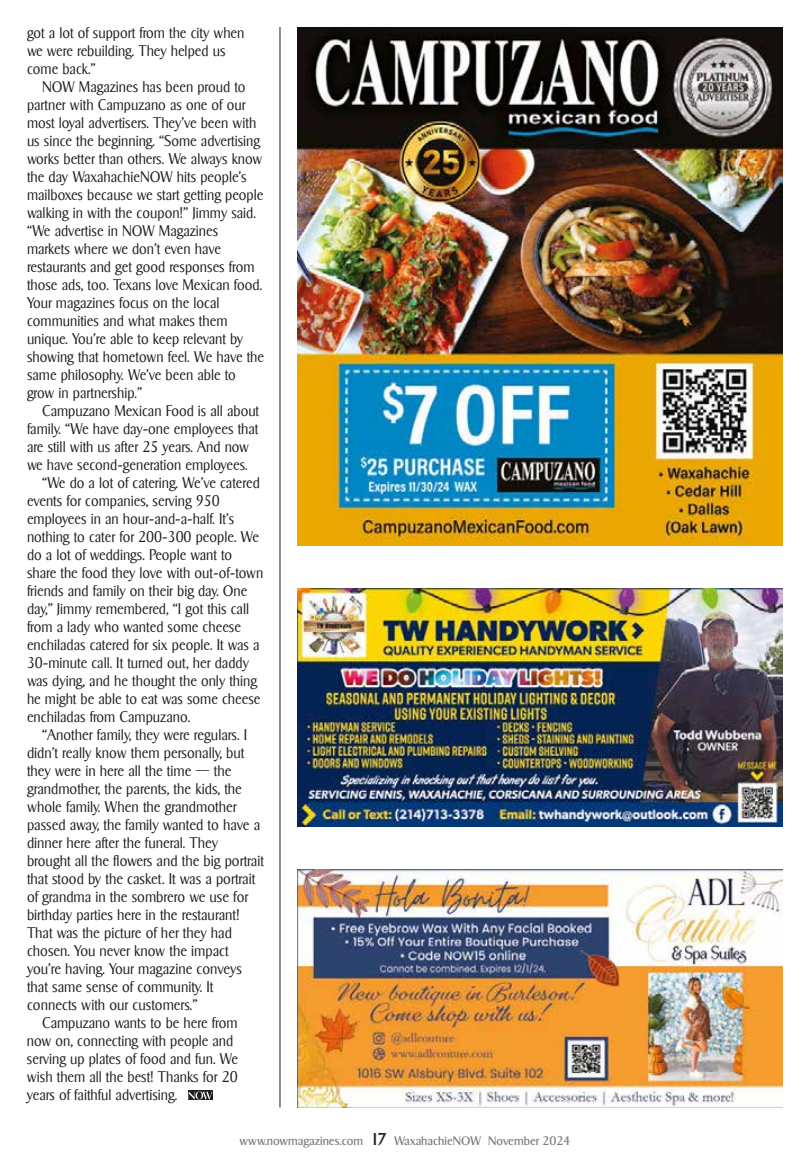
<style>
.page{position:relative;width:810px;height:1175px;background:#fff}
.page>*{position:absolute;margin:0;border:0;box-sizing:border-box;transform-origin:0 0}
.t1{font:300 15px/18px "Sigvar Serial";color:#1d1d1b;scale:.94 1}
.t2{font:300 15px "Sigvar Serial";color:#1d1d1b;scale:.95 1}
.t3{font:12px "Sigvar Serial";color:#7c7b7b}
.s1{font-size:16.5px;color:#1d1d1b}
</style>
<div class="page">
<hr style="left:280px;top:27px;width:1px;height:1080px;background:#1d1d1b">
<svg style="left:188px;top:1090px;width:25px;height:10px"></svg>
<svg style="left:189px;top:1091px;width:23px;height:8px"></svg>
<img style="left:297px;top:869px;width:486px;height:238px">
<img style="left:297px;top:27px;width:486px;height:518px">
<img style="left:297px;top:589px;width:486px;height:237px">
<p class="t1" style="left:27px;top:24px;width:233px">got a lot of support from the city when we were rebuilding. They helped us come back.”</p>
<p class="t1" style="left:27px;top:78px;width:254px;text-indent:15px">NOW Magazines has been proud to partner with Campuzano as one of our most loyal advertisers. They’ve been with us since the beginning. “Some advertising works better than others. We always know the day WaxahachieNOW hits people’s mailboxes because we start getting people walking in with the coupon!” Jimmy said. “We advertise in NOW Magazines markets where we don’t even have restaurants and get good responses from those ads, too. Texans love Mexican food.<br>Your magazines focus on the local communities and what makes them unique. You’re able to keep relevant by showing that hometown feel. We have the same philosophy. We’ve been able to grow in partnership.”</p>
<p class="t1" style="left:42px;top:402px;width:233px">Campuzano Mexican Food is all about</p>
<p class="t1" style="left:27px;top:420px;width:248px">family. “We have day-one employees that</p>
<p class="t1" style="left:27px;top:438px;width:238px">are still with us after 25 years. And now</p>
<p class="t1" style="left:27px;top:456px;width:236px">we have second-generation employees.</p>
<p class="t1" style="left:42px;top:474px;width:233px">“We do a lot of catering. We’ve catered</p>
<p class="t1" style="left:27px;top:492px;width:207px">events for companies, serving 950</p>
<p class="t1" style="left:27px;top:510px;width:222px">employees in an hour-and-a-half. It’s</p>
<p class="t1" style="left:27px;top:528px;width:248px">nothing to cater for 200-300 people. We</p>
<p class="t1" style="left:27px;top:546px;width:220px">do a lot of weddings. People want to</p>
<p class="t1" style="left:27px;top:564px;width:253px">share the food they love with out-of-town</p>
<p class="t1" style="left:27px;top:582px;width:236px">friends and family on their big day. One</p>
<p class="t1" style="left:27px;top:600px;width:238px">day,” Jimmy remembered, “I got this call</p>
<p class="t1" style="left:27px;top:618px;width:229px">from a lady who wanted some cheese</p>
<p class="t1" style="left:27px;top:636px;width:249px">enchiladas catered for six people. It was a</p>
<p class="t1" style="left:27px;top:654px;width:238px">30-minute call. It turned out, her daddy</p>
<p class="t1" style="left:27px;top:672px;width:246px">was dying, and he thought the only thing</p>
<p class="t1" style="left:27px;top:690px;width:250px">he might be able to eat was some cheese</p>
<p class="t1" style="left:27px;top:708px;width:175px">enchiladas from Campuzano.</p>
<p class="t2" style="left:42px;top:726px;width:218px">“Another family, they were regulars. I</p>
<p class="t2" style="left:27px;top:744px;width:231px">didn’t really know them personally, but</p>
<p class="t2" style="left:27px;top:762px;width:217px">they were in here all the time — the</p>
<p class="t2" style="left:27px;top:780px;width:228px">grandmother, the parents, the kids, the</p>
<p class="t2" style="left:27px;top:798px;width:222px">whole family. When the grandmother</p>
<p class="t2" style="left:27px;top:816px;width:247px">passed away, the family wanted to have a</p>
<p class="t2" style="left:27px;top:834px;width:203px">dinner here after the funeral. They</p>
<p class="t2" style="left:27px;top:852px;width:251px">brought all the flowers and the big portrait</p>
<p class="t2" style="left:27px;top:870px;width:242px">that stood by the casket. It was a portrait</p>
<p class="t2" style="left:27px;top:888px;width:234px">of grandma in the sombrero we use for</p>
<p class="t2" style="left:27px;top:906px;width:225px">birthday parties here in the restaurant!</p>
<p class="t2" style="left:27px;top:924px;width:217px">That was the picture of her they had</p>
<p class="t2" style="left:27px;top:942px;width:214px">chosen. You never know the impact</p>
<p class="t2" style="left:27px;top:960px;width:228px">you’re having. Your magazine conveys</p>
<p class="t2" style="left:27px;top:978px;width:198px">that same sense of community. It</p>
<p class="t2" style="left:27px;top:996px;width:181px">connects with our customers.”</p>
<p class="t1" style="left:42px;top:1014px;width:209px">Campuzano wants to be here from</p>
<p class="t1" style="left:27px;top:1032px;width:221px">now on, connecting with people and</p>
<p class="t1" style="left:27px;top:1050px;width:226px">serving up plates of food and fun. We</p>
<p class="t1" style="left:27px;top:1068px;width:226px">wish them all the best! Thanks for 20</p>
<p class="t1" style="left:27px;top:1086px;width:161px">years of faithful advertising.</p>
<p class="t3" style="left:240px;top:1133px;width:332px">www.nowmagazines.com <span class="s1">17</span> WaxahachieNOW November 2024</p>
</div>
